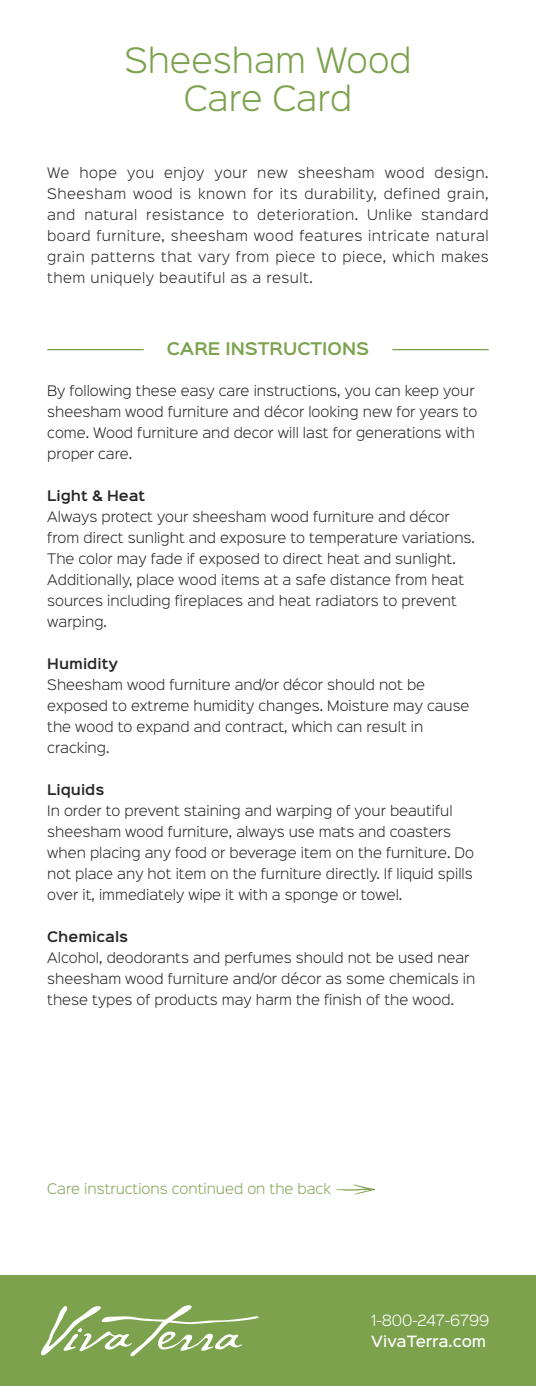
<style>
.page{position:relative;width:536px;height:1386px;background:#fff}
.page>*{position:absolute;margin:0;border:0;box-sizing:border-box;transform-origin:0 0}
.t1{font:300 31.5px/37.8px "Sinkin Sans 300";color:#7ca24e;text-align:center}
.t2{font:600 15.75px "Sinkin Sans 600";color:#7ca24e}
.t3{font:300 14px "Sinkin Sans 300";color:#fff}
.t4{font:500 14px "Sinkin Sans 500";color:#fff}
.t5{font:300 13.12px/21px "Sinkin Sans 300";color:#292829}
.t6{font:600 13.12px "Sinkin Sans 600";color:#292829}
.t7{font:300 13.12px "Sinkin Sans 300";color:#82a555}
</style>
<div class="page">
<hr style="left:47px;top:349px;width:97px;height:1px;background:#7ca24e">
<hr style="left:392px;top:349px;width:96px;height:1px;background:#7ca24e">
<div style="left:0;top:1276px;width:536px;height:110px;background:#7ca24e"></div>
<svg style="left:41px;top:1305px;width:217px;height:51px"></svg>
<svg style="left:336px;top:1185px;width:39px;height:10px"></svg>
<h1 class="t1" style="left:124px;top:39px;width:288px">Sheesham Wood<br>Care Card</h1>
<p class="t5" style="left:47px;top:162px;width:443px;text-align:justify">We hope you enjoy your new sheesham wood design.<br>Sheesham wood is known for its durability, defined grain, and natural resistance to deterioration. Unlike standard board furniture, sheesham wood features intricate natural grain patterns that vary from piece to piece, which makes them uniquely beautiful as a result.</p>
<p class="t2" style="left:167px;top:335px;width:204px">CARE INSTRUCTIONS</p>
<p class="t5" style="left:47px;top:379px;width:431px">By following these easy care instructions, you can keep your sheesham wood furniture and décor looking new for years to come. Wood furniture and decor will last for generations with proper care.</p>
<p class="t6" style="left:47px;top:484px;width:99px">Light &amp; Heat</p>
<p class="t5" style="left:47px;top:505px;width:429px">Always protect your sheesham wood furniture and décor from direct sunlight and exposure to temperature variations.<br>The color may fade if exposed to direct heat and sunlight.<br>Additionally, place wood items at a safe distance from heat sources including fireplaces and heat radiators to prevent warping.</p>
<p class="t6" style="left:47px;top:652px;width:72px">Humidity</p>
<p class="t5" style="left:47px;top:673px;width:423px">Sheesham wood furniture and/or décor should not be exposed to extreme humidity changes. Moisture may cause the wood to expand and contract, which can result in cracking.</p>
<p class="t6" style="left:47px;top:778px;width:59px">Liquids</p>
<p class="t5" style="left:47px;top:799px;width:428px">In order to prevent staining and warping of your beautiful sheesham wood furniture, always use mats and coasters when placing any food or beverage item on the furniture. Do not place any hot item on the furniture directly. If liquid spills over it, immediately wipe it with a sponge or towel.</p>
<p class="t6" style="left:47px;top:925px;width:82px">Chemicals</p>
<p class="t5" style="left:47px;top:946px;width:429px">Alcohol, deodorants and perfumes should not be used near sheesham wood furniture and/or décor as some chemicals in these types of products may harm the finish of the wood.</p>
<p class="t7" style="left:47px;top:1178px;width:285px">Care instructions continued on the back</p>
<p class="t3" style="left:371px;top:1309px;width:119px">1-800-247-6799</p>
<p class="t4" style="left:371px;top:1329px;width:116px">VivaTerra.com</p>
</div>
